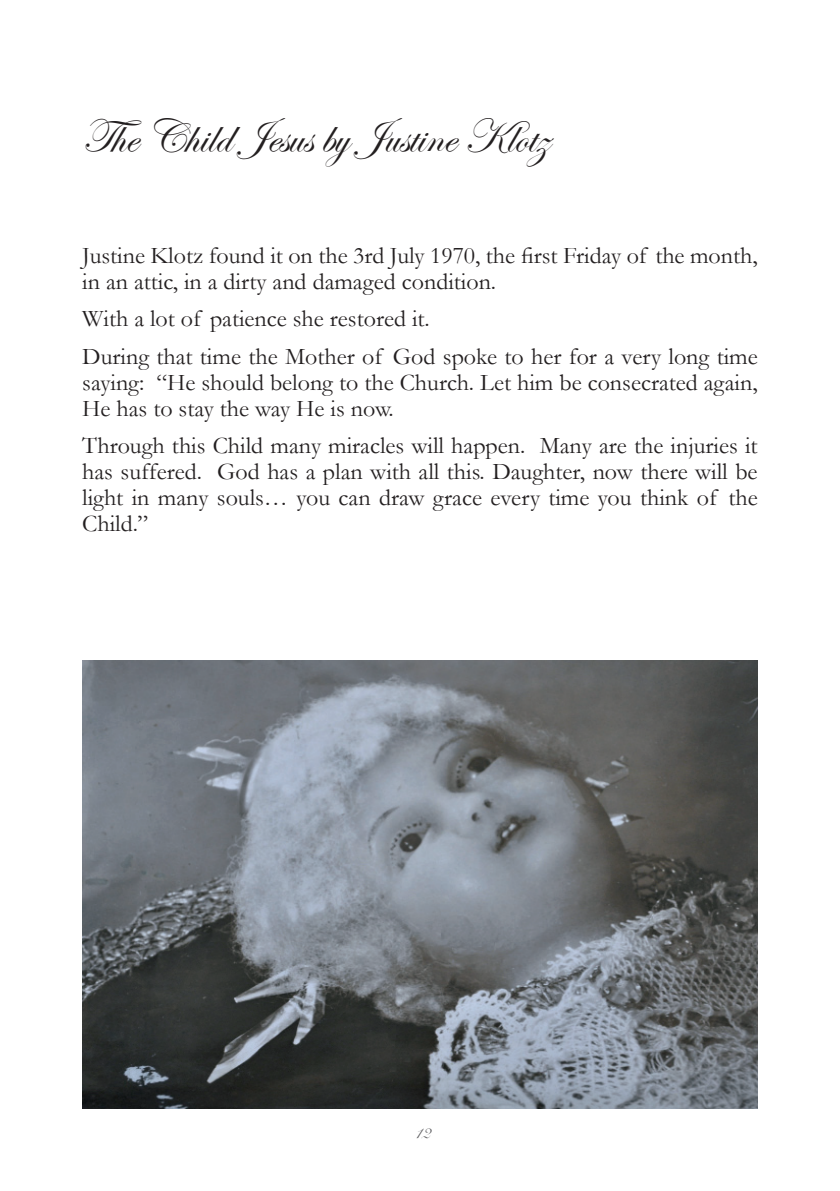
<style>
.page{position:relative;width:840px;height:1191px;background:#fff}
.page>*{position:absolute;margin:0;border:0;box-sizing:border-box;transform-origin:0 0}
.t1{font:48px "Edwardian Script ITC";color:#231f20}
.t2{font:24px/26px "Garamond";color:#231f20}
.t3{font:18px "Snell Roundhand";color:#5e5e61}
</style>
<div class="page">
<img style="left:82px;top:660px;width:675px;height:448px">
<h1 class="t1" style="left:82px;top:110px;width:468px">The Child Jesus by Justine Klotz</h1>
<p class="t2" style="left:82px;top:242px;width:676px">Justine Klotz found it on the 3rd July 1970, the first Friday of the month, in an attic, in a dirty and damaged condition.</p>
<p class="t2" style="left:82px;top:300px;width:676px;line-height:37.4px">With a lot of patience she restored it.<br>During that time the Mother of God spoke to her for a very long time</p>
<p class="t2" style="left:82px;top:369px;width:676px">saying: “He should belong to the Church. Let him be consecrated again,<br>He has to stay the way He is now.</p>
<p class="t2" style="left:82px;top:432px;width:676px;text-align:justify">Through this Child many miracles will happen. Many are the injuries it has suffered. God has a plan with all this. Daughter, now there will be light in many souls… you can draw grace every time you think of the Child.”</p>
<p class="t3" style="left:414px;top:1118px;width:17px">12</p>
</div>
